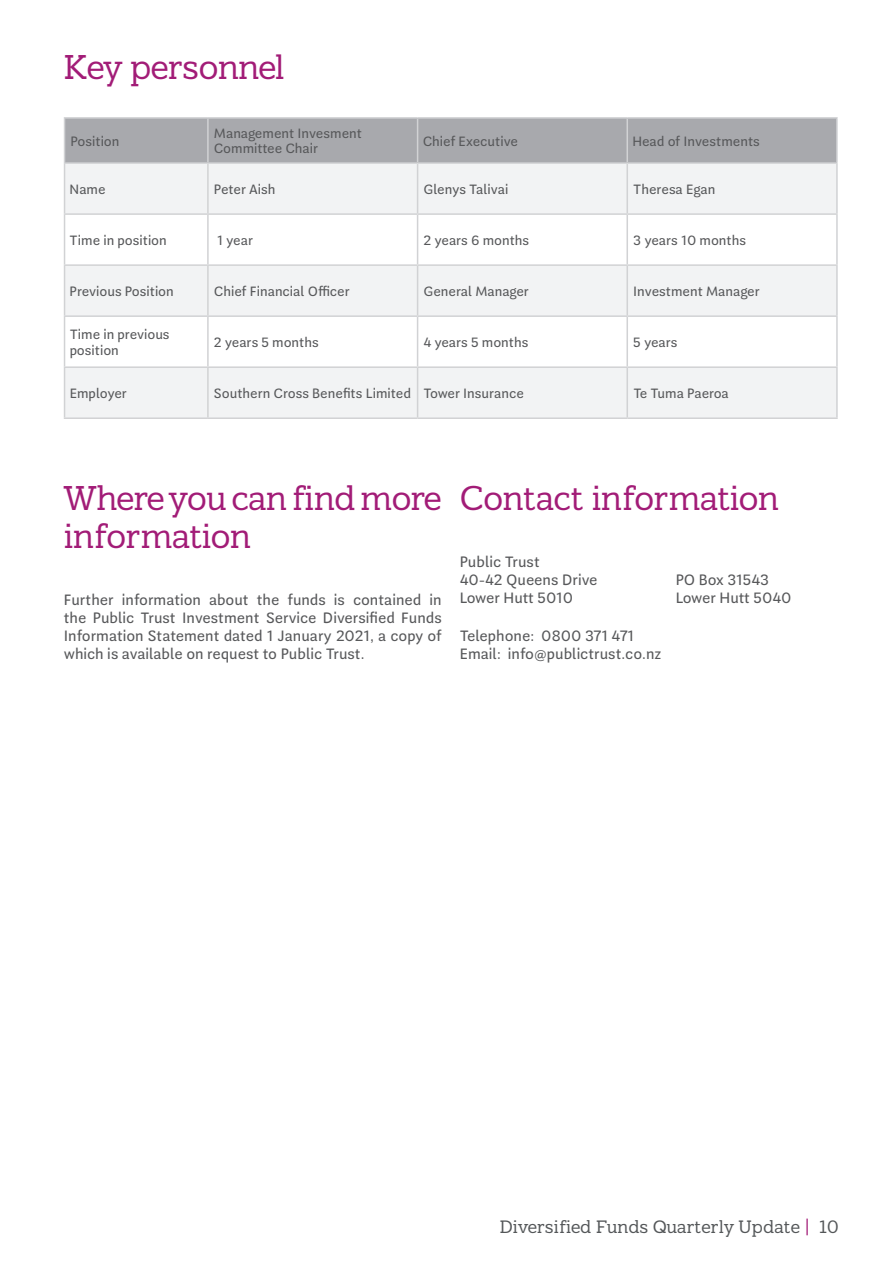
<style>
.page{position:relative;width:893px;height:1263px;background:#fff}
.page>*{position:absolute;margin:0;border:0;box-sizing:border-box;transform-origin:0 0}
.t1{font:34.5px/37.5px "Trust";letter-spacing:-.02em;color:#a21c77}
.t2{font:18px "Trust";color:#545759}
.t3{font:15px/18px "Guanabara Sans";color:#57585a}
.t4{font:15px "Guanabara Sans";letter-spacing:-.025em;color:#57585a}
.t5{font:13.5px/15px "Guanabara Sans";color:#57585a}
.s1{color:#a21c77}
</style>
<div class="page">
<div style="left:65px;top:119px;width:771px;height:43px;background:#a8a9ad"></div>
<svg style="left:65px;top:164px;width:771px;height:253px;fill:#f2f3f4"></svg>
<hr style="left:64px;top:117px;width:144px;height:2px;background:#d1d2d4">
<hr style="left:64px;top:119px;width:1px;height:43px;background:#d1d2d4">
<hr style="left:208px;top:117px;width:210px;height:2px;background:#d1d2d4">
<hr style="left:207px;top:119px;width:2px;height:43px;background:#d1d2d4">
<hr style="left:418px;top:117px;width:209px;height:2px;background:#d1d2d4">
<hr style="left:417px;top:119px;width:1px;height:43px;background:#d1d2d4">
<hr style="left:627px;top:117px;width:211px;height:2px;background:#d1d2d4">
<hr style="left:626px;top:119px;width:2px;height:43px;background:#d1d2d4">
<hr style="left:836px;top:119px;width:2px;height:43px;background:#d1d2d4">
<hr style="left:64px;top:162px;width:144px;height:2px;background:#d1d2d4">
<hr style="left:64px;top:164px;width:1px;height:49px;background:#d1d2d4">
<hr style="left:208px;top:162px;width:210px;height:2px;background:#d1d2d4">
<hr style="left:207px;top:164px;width:2px;height:49px;background:#d1d2d4">
<hr style="left:418px;top:162px;width:209px;height:2px;background:#d1d2d4">
<hr style="left:417px;top:164px;width:1px;height:49px;background:#d1d2d4">
<hr style="left:627px;top:162px;width:211px;height:2px;background:#d1d2d4">
<hr style="left:626px;top:164px;width:2px;height:49px;background:#d1d2d4">
<hr style="left:836px;top:164px;width:2px;height:49px;background:#d1d2d4">
<hr style="left:64px;top:213px;width:144px;height:2px;background:#d1d2d4">
<hr style="left:64px;top:215px;width:1px;height:49px;background:#d1d2d4">
<hr style="left:208px;top:213px;width:210px;height:2px;background:#d1d2d4">
<hr style="left:207px;top:215px;width:2px;height:49px;background:#d1d2d4">
<hr style="left:418px;top:213px;width:209px;height:2px;background:#d1d2d4">
<hr style="left:417px;top:215px;width:1px;height:49px;background:#d1d2d4">
<hr style="left:627px;top:213px;width:211px;height:2px;background:#d1d2d4">
<hr style="left:626px;top:215px;width:2px;height:49px;background:#d1d2d4">
<hr style="left:836px;top:215px;width:2px;height:49px;background:#d1d2d4">
<hr style="left:64px;top:264px;width:144px;height:2px;background:#d1d2d4">
<hr style="left:64px;top:266px;width:1px;height:49px;background:#d1d2d4">
<hr style="left:208px;top:264px;width:210px;height:2px;background:#d1d2d4">
<hr style="left:207px;top:266px;width:2px;height:49px;background:#d1d2d4">
<hr style="left:418px;top:264px;width:209px;height:2px;background:#d1d2d4">
<hr style="left:417px;top:266px;width:1px;height:49px;background:#d1d2d4">
<hr style="left:627px;top:264px;width:211px;height:2px;background:#d1d2d4">
<hr style="left:626px;top:266px;width:2px;height:49px;background:#d1d2d4">
<hr style="left:836px;top:266px;width:2px;height:49px;background:#d1d2d4">
<hr style="left:64px;top:315px;width:144px;height:2px;background:#d1d2d4">
<hr style="left:64px;top:317px;width:1px;height:49px;background:#d1d2d4">
<hr style="left:208px;top:315px;width:210px;height:2px;background:#d1d2d4">
<hr style="left:207px;top:317px;width:2px;height:49px;background:#d1d2d4">
<hr style="left:418px;top:315px;width:209px;height:2px;background:#d1d2d4">
<hr style="left:417px;top:317px;width:1px;height:49px;background:#d1d2d4">
<hr style="left:627px;top:315px;width:211px;height:2px;background:#d1d2d4">
<hr style="left:626px;top:317px;width:2px;height:49px;background:#d1d2d4">
<hr style="left:836px;top:317px;width:2px;height:49px;background:#d1d2d4">
<hr style="left:64px;top:366px;width:144px;height:2px;background:#d1d2d4">
<hr style="left:64px;top:368px;width:1px;height:49px;background:#d1d2d4">
<hr style="left:208px;top:366px;width:210px;height:2px;background:#d1d2d4">
<hr style="left:207px;top:368px;width:2px;height:49px;background:#d1d2d4">
<hr style="left:418px;top:366px;width:209px;height:2px;background:#d1d2d4">
<hr style="left:417px;top:368px;width:1px;height:49px;background:#d1d2d4">
<hr style="left:627px;top:366px;width:211px;height:2px;background:#d1d2d4">
<hr style="left:626px;top:368px;width:2px;height:49px;background:#d1d2d4">
<hr style="left:836px;top:368px;width:2px;height:49px;background:#d1d2d4">
<hr style="left:64px;top:417px;width:144px;height:2px;background:#d1d2d4">
<hr style="left:208px;top:417px;width:210px;height:2px;background:#d1d2d4">
<hr style="left:418px;top:417px;width:209px;height:2px;background:#d1d2d4">
<hr style="left:627px;top:417px;width:211px;height:2px;background:#d1d2d4">
<h1 class="t1" style="left:64px;top:51px;width:223px">Key personnel</h1>
<p class="t5" style="left:71px;top:134px;width:50px">Position</p>
<p class="t5" style="left:214px;top:126px;width:150px">Management Invesment<br>Committee Chair</p>
<p class="t5" style="left:423px;top:134px;width:97px">Chief Executive</p>
<p class="t5" style="left:632px;top:134px;width:129px">Head of Investments</p>
<p class="t5" style="left:70px;top:182px;width:38px">Name</p>
<p class="t5" style="left:214px;top:182px;width:63px">Peter Aish</p>
<p class="t5" style="left:424px;top:182px;width:86px">Glenys Talivai</p>
<p class="t5" style="left:633px;top:182px;width:84px">Theresa Egan</p>
<p class="t5" style="left:70px;top:233px;width:99px">Time in position</p>
<p class="t5" style="left:217px;top:233px;width:37px">1 year</p>
<p class="t5" style="left:424px;top:233px;width:107px">2 years 6 months</p>
<p class="t5" style="left:633px;top:233px;width:114px">3 years 10 months</p>
<p class="t5" style="left:70px;top:284px;width:106px">Previous Position</p>
<p class="t5" style="left:214px;top:284px;width:137px">Chief Financial Officer</p>
<p class="t5" style="left:424px;top:284px;width:107px">General Manager</p>
<p class="t5" style="left:633px;top:284px;width:128px">Investment Manager</p>
<p class="t5" style="left:70px;top:326px;width:101px;line-height:16.5px">Time in previous position</p>
<p class="t5" style="left:214px;top:335px;width:106px">2 years 5 months</p>
<p class="t5" style="left:424px;top:335px;width:106px">4 years 5 months</p>
<p class="t5" style="left:633px;top:335px;width:46px">5 years</p>
<p class="t5" style="left:70px;top:386px;width:59px">Employer</p>
<p class="t5" style="left:214px;top:386px;width:311px">Southern Cross Benefits Limited Tower Insurance</p>
<p class="t5" style="left:633px;top:386px;width:97px">Te Tuma Paeroa</p>
<h1 class="t1" style="left:64px;top:481px;width:379px">Where you can find more information</h1>
<p class="t3" style="left:64px;top:591px;width:379px;text-align:justify">Further information about the funds is contained in the Public Trust Investment Service Diversified Funds Information Statement dated 1 January 2021, a copy of which is available on request to Public Trust.</p>
<h1 class="t1" style="left:460px;top:481px;width:321px">Contact information</h1>
<p class="t3" style="left:460px;top:553px;width:139px">Public Trust<br>40-42 Queens Drive</p>
<p class="t3" style="left:676px;top:571px;width:95px">PO Box 31543</p>
<p class="t4" style="left:460px;top:588px;width:115px">Lower Hutt 5010</p>
<p class="t4" style="left:676px;top:588px;width:117px">Lower Hutt 5040</p>
<p class="t3" style="left:460px;top:627px;width:203px">Telephone: 0800 371 471<br>Email: info@publictrust.co.nz</p>
<h2 class="t2" style="left:500px;top:1217px;width:340px">Diversified Funds Quarterly Update <span class="s1">|</span> 10</h2>
</div>
